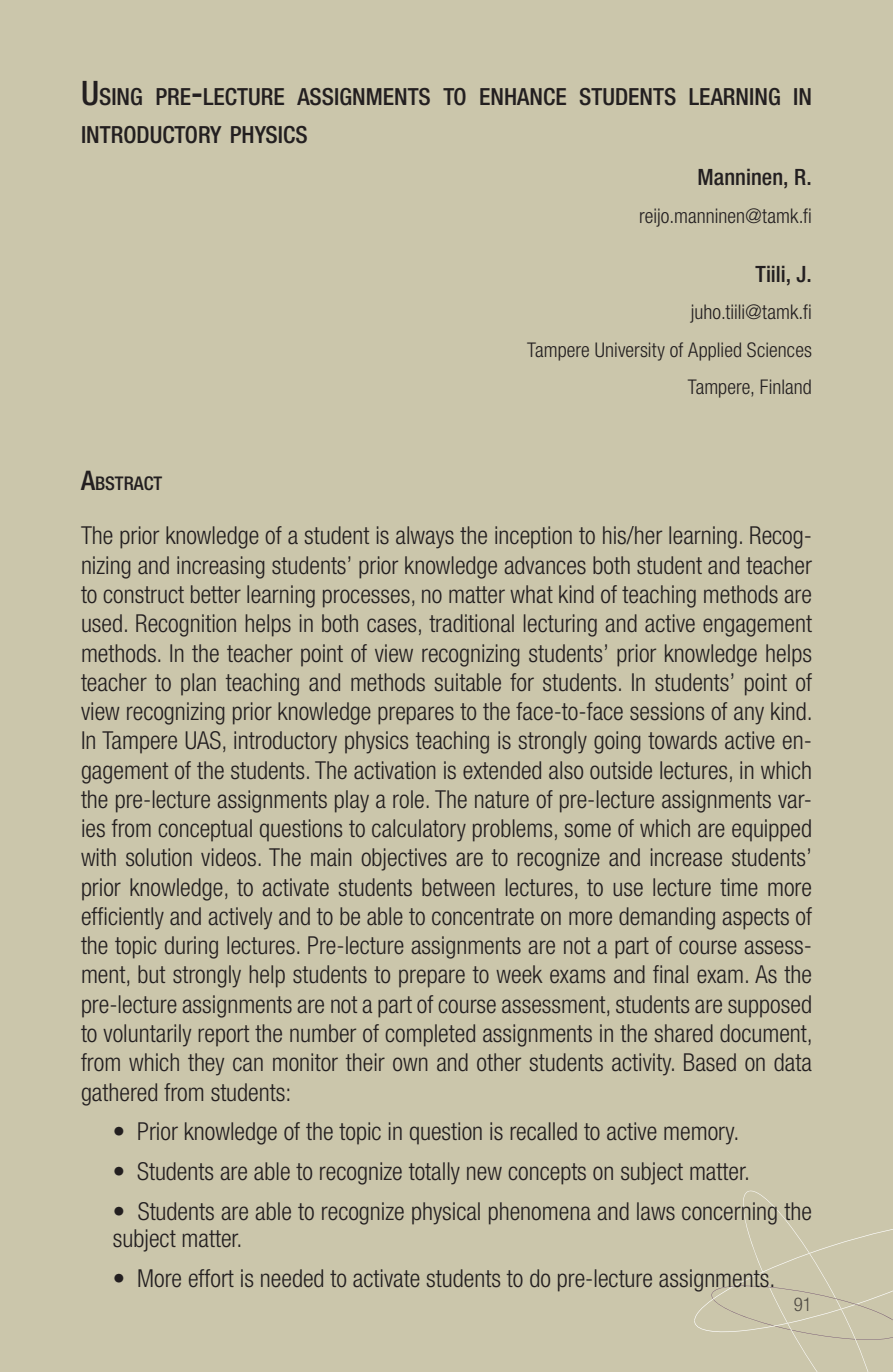
<style>
.page{position:relative;width:893px;height:1372px;background:#fff}
.page>*{position:absolute;margin:0;border:0;box-sizing:border-box;transform-origin:0 0}
.t1{font:300 condensed 24.75px/29.2px "Helvetica Neue LT Std";color:#231f20;text-align:justify}
.titulo_artigo{font:500 condensed 23.62px/38.2px "Helvetica Neue LT Std";color:#231f20}
.autores{font:500 condensed 22.5px "Helvetica Neue LT Pro";color:#231f20}
.autores_dados{font:300 condensed 20.25px "Helvetica Neue LT Pro";letter-spacing:.005em;color:#231f20}
.titulo{font:500 condensed 18.9px "Helvetica Neue LT Std";color:#231f20}
.t2{font:300 condensed 18.9px "Helvetica Neue LT Pro";color:#4f4b44}
.s1{font-size:33.75px}
.s2{font-size:27px}
</style>
<div class="page">
<div style="left:0;top:0;width:893px;height:1371px;background:#cbc6ab"></div>
<svg style="left:694px;top:1190px;width:199px;height:181px"></svg>
<p class="titulo_artigo" style="left:81px;top:77px;width:732px"><span class="s1">U</span>SING PRE<span class="s1">-</span>LECTURE ASSIGNMENTS TO ENHANCE STUDENTS LEARNING IN<br>INTRODUCTORY PHYSICS</p>
<p class="autores" style="left:697px;top:164px;width:116px">Manninen, R.</p>
<p class="autores_dados" style="left:639px;top:204px;width:174px">reijo.manninen@tamk.fi</p>
<p class="autores" style="left:755px;top:260px;width:58px">Tiili, J.</p>
<p class="autores_dados" style="left:691px;top:300px;width:123px">juho.tiili@tamk.fi</p>
<p class="autores_dados" style="left:527px;top:338px;width:286px">Tampere University of Applied Sciences</p>
<p class="autores_dados" style="left:688px;top:375px;width:126px">Tampere, Finland</p>
<p class="titulo" style="left:81px;top:471px;width:83px"><span class="s2">A</span>BSTRACT</p>
<p class="t1" style="left:81px;top:521px;width:733px">The prior knowledge of a student is always the inception to his/her learning. Recog&shy;nizing and increasing students’ prior knowledge advances both student and teacher to construct better learning processes, no matter what kind of teaching methods are used. Recognition helps in both cases, traditional lecturing and active engagement methods. In the teacher point of view recognizing students’ prior knowledge helps teacher to plan teaching and methods suitable for students. In students’ point of view recognizing prior knowledge prepares to the face-to-face sessions of any kind.<br>In Tampere UAS, introductory physics teaching is strongly going towards active en&shy;gagement of the students. The activation is extended also outside lectures, in which the pre-lecture assignments play a role. The nature of pre-lecture assignments var&shy;ies from conceptual questions to calculatory problems, some of which are equipped with solution videos. The main objectives are to recognize and increase students’ prior knowledge, to activate students between lectures, to use lecture time more efficiently and actively and to be able to concentrate on more demanding aspects of the topic during lectures. Pre-lecture assignments are not a part of course assess&shy;ment, but strongly help students to prepare to week exams and final exam. As the pre-lecture assignments are not a part of course assessment, students are supposed to voluntarily report the number of completed assignments in the shared document, from which they can monitor their own and other students activity. Based on data gathered from students:</p>
<p class="t1" style="left:113px;top:1116px;width:628px">• Prior knowledge of the topic in question is recalled to active memory.</p>
<p class="t1" style="left:113px;top:1156px;width:639px">• Students are able to recognize totally new concepts on subject matter.</p>
<p class="t1" style="left:113px;top:1197px;width:701px;line-height:27px">• Students are able to recognize physical phenomena and laws concerning the subject matter.</p>
<p class="t1" style="left:113px;top:1262px;width:664px">• More effort is needed to activate students to do pre-lecture assignments.</p>
<p class="t2" style="left:794px;top:1292px;width:20px">91</p>
</div>
